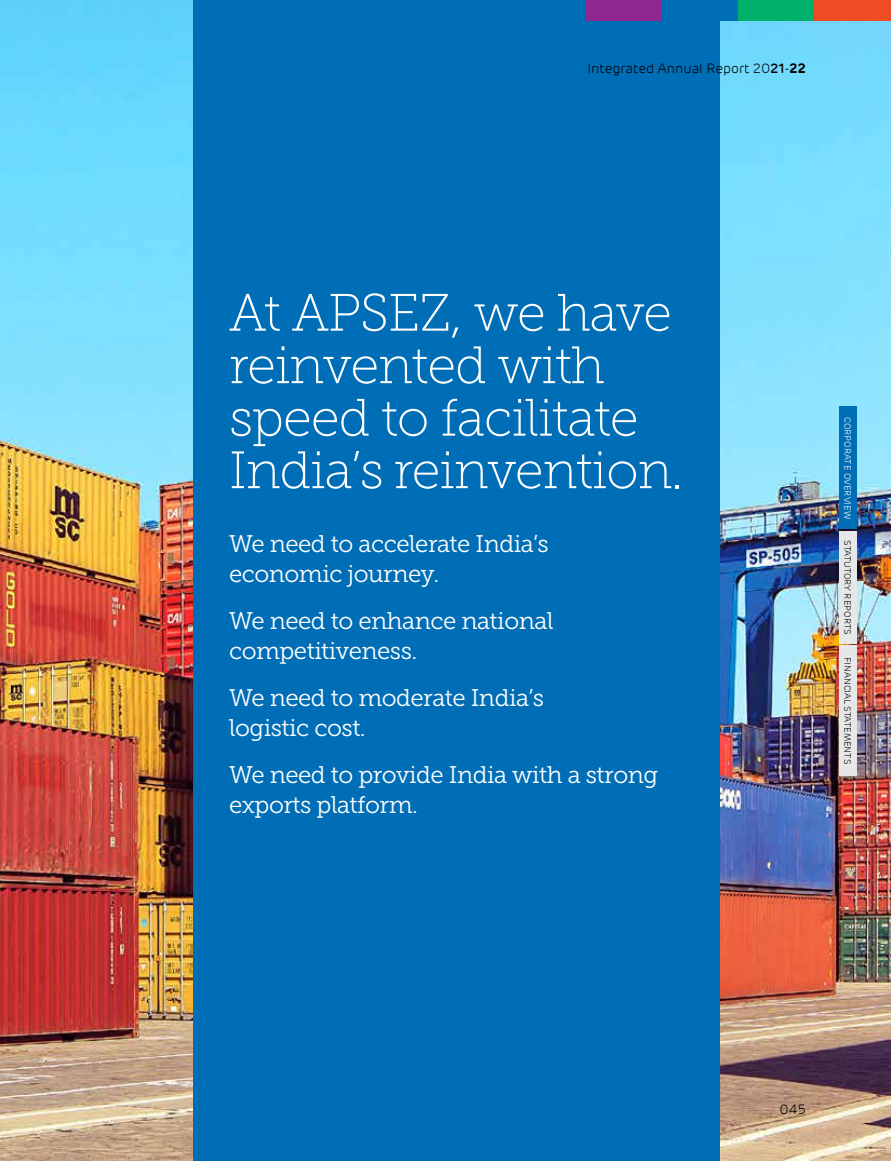
<style>
.page{position:relative;width:891px;height:1161px;background:#fff}
.page>*{position:absolute;margin:0;border:0;box-sizing:border-box;transform-origin:0 0}
.t1{font:52.5px/52.5px "Museo Slab 100";letter-spacing:-.02em;color:#fff}
.t2{font:24px/30px "Museo Slab 300";letter-spacing:-.02em;color:#fff}
.t3{font:300 13.5px "Adani";color:#000}
.t4{font:300 9px "Adani";color:#000}
.t5{font:300 9px "Adani";color:#fff}
.s1{font-weight:500}
.s2{font-weight:600}
</style>
<div class="page">
<img style="left:0;top:0;width:891px;height:1161px">
<div style="left:193px;top:0;width:526px;height:1161px;background:#006eb7"></div>
<div style="left:839px;top:406px;width:17px;height:123px;background:#006eb7"></div>
<div style="left:839px;top:531px;width:17px;height:112px;background:#e6e7e8"></div>
<div style="left:839px;top:645px;width:17px;height:131px;background:#e6e7e8"></div>
<div style="left:585px;top:0;width:76px;height:21px;background:#8e278f"></div>
<div style="left:661px;top:0;width:77px;height:21px;background:#006eb7"></div>
<div style="left:738px;top:0;width:76px;height:21px;background:#00b16b"></div>
<div style="left:814px;top:0;width:77px;height:21px;background:#f04c23"></div>
<p class="t3" style="left:587px;top:61px;width:220px">Integrated Annual Report 20<span class="s1">21</span>-<span class="s2">22</span></p>
<h1 class="t1" style="left:229px;top:287px;width:456px">At APSEZ, we have reinvented with speed to facilitate<br>India’s reinvention.</h1>
<p class="t2" style="left:229px;top:529px;width:321px">We need to accelerate India’s economic journey.</p>
<p class="t2" style="left:229px;top:606px;width:326px">We need to enhance national competitiveness.</p>
<p class="t2" style="left:229px;top:683px;width:317px">We need to moderate India’s logistic cost.</p>
<p class="t2" style="left:229px;top:760px;width:431px">We need to provide India with a strong exports platform.</p>
<p class="t5" style="left:853px;top:417px;width:104px;rotate:90deg">CORPORATE OVERVIEW</p>
<p class="t4" style="left:853px;top:540px;width:95px;rotate:90deg">STATUTORY REPORTS</p>
<p class="t4" style="left:853px;top:657px;width:109px;rotate:90deg">FINANCIAL STATEMENTS</p>
<p class="t3" style="left:780px;top:1101px;width:28px">045</p>
</div>
